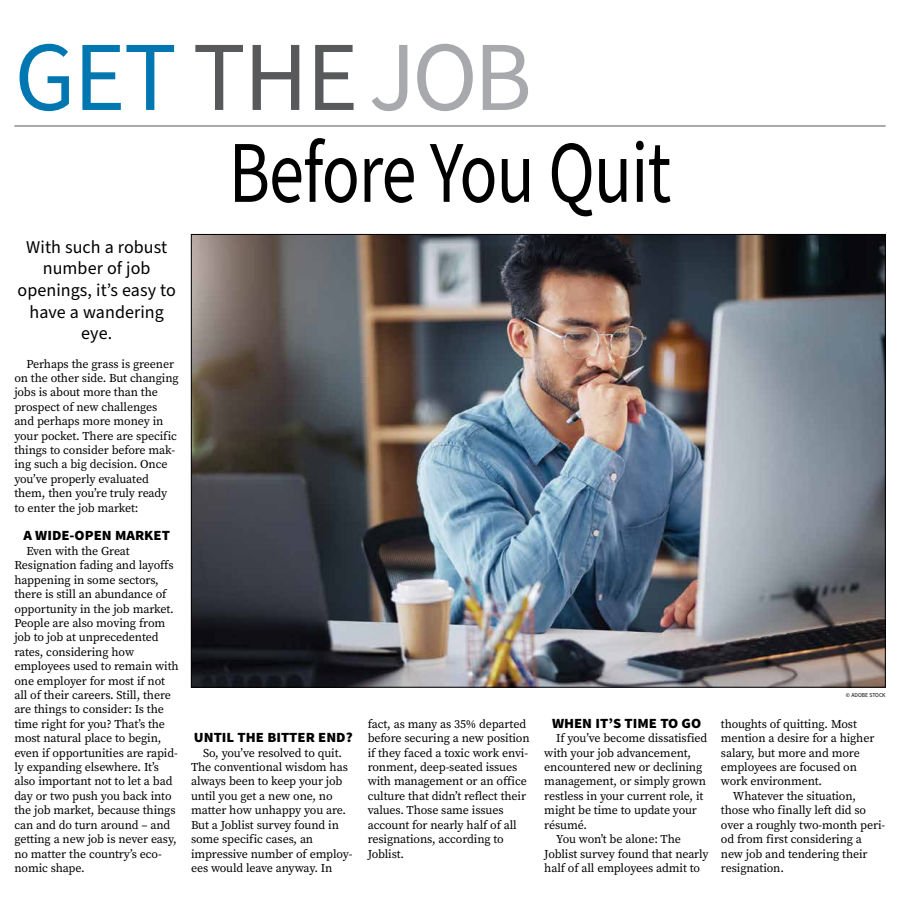
<style>
.page{position:relative;width:900px;height:908px;background:#fff}
.page>*{position:absolute;margin:0;border:0;box-sizing:border-box;transform-origin:0 0}
.t1{font:99px "Source Sans Pro";letter-spacing:-.02em;color:#0077b1}
.t2{font:88px "Source Sans Pro";letter-spacing:-.015em;color:#000;scale:.8 1}
.t3{font:18px/21.6px "Source Sans Pro";letter-spacing:.005em;color:#000;text-align:center}
.t4{font:900 14px "Source Sans Pro";color:#000;scale:1.05 1}
.t5{font:12px/14.4px "Source Serif Pro";letter-spacing:-.01em;color:#000}
.t6{font:6px "Source Sans Pro";color:#000;scale:.95 1}
.s1{color:#58595b}
.s2{color:#a7a9ac}
</style>
<div class="page">
<hr style="left:14px;top:125px;width:872px;height:2px;background:#a7a9ac">
<img style="left:193px;top:236px;width:691px;height:449px">
<h1 class="t1" style="left:14px;top:11px;width:519px">GET <span class="s1">THE</span><span class="s2">JOB</span></h1>
<h3 class="t3" style="left:18px;top:236px;width:160px">With such a robust number of job openings, it’s easy to have a wandering eye.</h3>
<p class="t5" style="left:14px;top:356px;width:166px;text-indent:12px">Perhaps the grass is greener on the other side. But changing jobs is about more than the prospect of new challenges and perhaps more money in your pocket. There are specific things to consider before mak&shy;ing such a big decision. Once you’ve properly evaluated them, then you’re truly ready to enter the job market:</p>
<p class="t4" style="left:23px;top:526px;width:141px">A WIDE-OPEN MARKET</p>
<p class="t5" style="left:14px;top:543px;width:166px;text-indent:12px">Even with the Great<br>Resignation fading and layoffs happening in some sectors, there is still an abundance of opportunity in the job market.<br>People are also moving from job to job at unprecedented rates, considering how employees used to remain with one employer for most if not all of their careers. Still, there are things to consider: Is the time right for you? That’s the most natural place to begin, even if opportunities are rapid&shy;ly expanding elsewhere. It’s also important not to let a bad day or two push you back into the job market, because things can and do turn around – and getting a new job is never easy, no matter the country’s eco&shy;nomic shape.</p>
<h2 class="t2" style="left:229px;top:114px;width:555px">Before You Quit</h2>
<p class="t4" style="left:194px;top:727px;width:153px">UNTIL THE BITTER END?</p>
<p class="t5" style="left:191px;top:745px;width:163px;text-indent:12px">So, you’ve resolved to quit.<br>The conventional wisdom has always been to keep your job until you get a new one, no matter how unhappy you are.<br>But a Joblist survey found in some specific cases, an impressive number of employ&shy;ees would leave anyway. In</p>
<p class="t5" style="left:368px;top:716px;width:164px">fact, as many as 35% departed before securing a new position if they faced a toxic work envi&shy;ronment, deep-seated issues with management or an office culture that didn’t reflect their values. Those same issues account for nearly half of all resignations, according to<br>Joblist.</p>
<p class="t4" style="left:552px;top:713px;width:144px">WHEN IT’S TIME TO GO</p>
<p class="t5" style="left:556px;top:730px;width:153px">If you’ve become dissatisfied</p>
<p class="t5" style="left:544px;top:745px;width:148px">with your job advancement,</p>
<p class="t5" style="left:544px;top:759px;width:160px">encountered new or declining</p>
<p class="t5" style="left:544px;top:774px;width:163px">management, or simply grown</p>
<p class="t5" style="left:544px;top:788px;width:161px">restless in your current role, it</p>
<p class="t5" style="left:544px;top:802px;width:154px">might be time to update your</p>
<p class="t5" style="left:544px;top:817px;width:44px">résumé.</p>
<p class="t5" style="left:556px;top:831px;width:126px">You won’t be alone: The</p>
<p class="t5" style="left:544px;top:846px;width:166px">Joblist survey found that nearly</p>
<p class="t5" style="left:544px;top:860px;width:157px">half of all employees admit to</p>
<p class="t6" style="left:846px;top:690px;width:43px">© ADOBE STOCK</p>
<p class="t5" style="left:721px;top:716px;width:137px">thoughts of quitting. Most</p>
<p class="t5" style="left:721px;top:730px;width:155px">mention a desire for a higher</p>
<p class="t5" style="left:721px;top:745px;width:140px">salary, but more and more</p>
<p class="t5" style="left:721px;top:759px;width:138px">employees are focused on</p>
<p class="t5" style="left:721px;top:774px;width:103px">work environment.</p>
<p class="t5" style="left:733px;top:788px;width:125px">Whatever the situation,</p>
<p class="t5" style="left:721px;top:802px;width:147px">those who finally left did so</p>
<p class="t5" style="left:721px;top:817px;width:166px">over a roughly two-month peri-</p>
<p class="t5" style="left:721px;top:831px;width:143px">od from first considering a</p>
<p class="t5" style="left:721px;top:846px;width:148px">new job and tendering their</p>
<p class="t5" style="left:721px;top:860px;width:65px">resignation.</p>
</div>
